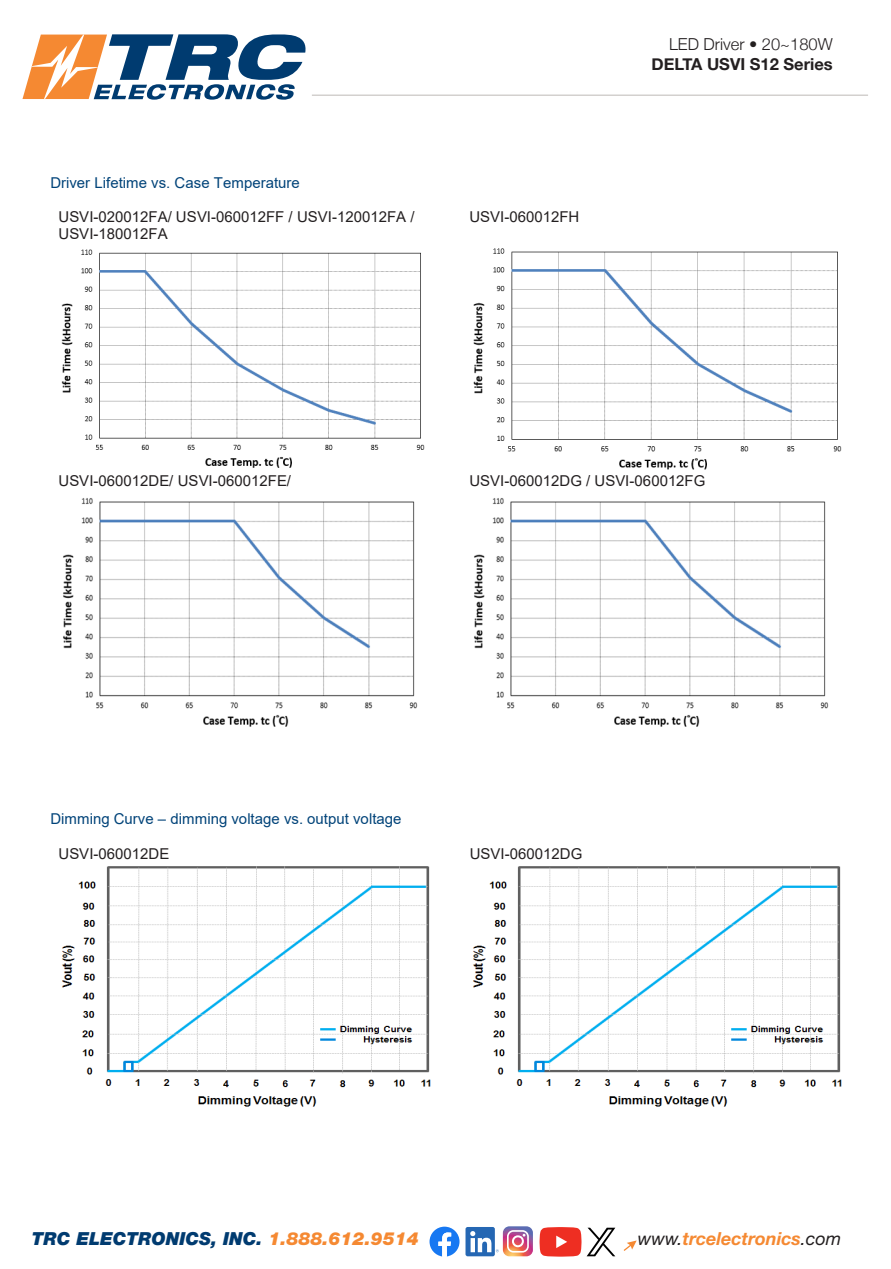
<style>
.page{position:relative;width:891px;height:1269px;background:#fff}
.page>*{position:absolute;margin:0;border:0;box-sizing:border-box;transform-origin:0 0}
.t1{font:italic 900 18px "Helvetica Neue LT Std";color:#003b70}
.t2{font:italic 700 18px "Helvetica Neue LT Std";color:#f58932}
.t3{font:700 16.5px "Helvetica Neue";color:#231f20}
.t4{font:300 16.5px "Helvetica Neue";color:#231f20}
.t5{font:15px/17.2px "Arial";color:#231f20}
.t6{font:15px "Arial";color:#004379}
.s1{color:#f58932}
.s2{font-weight:400;color:#231f20}
</style>
<div class="page">
<hr style="left:312px;top:94px;width:556px;height:2px;background:#d3d0ce">
<svg style="left:624px;top:1240px;width:13px;height:11px"></svg>
<svg style="left:22px;top:34px;width:284px;height:66px"></svg>
<svg style="left:430px;top:1227px;width:30px;height:30px"></svg>
<div style="left:466px;top:1227px;width:29px;height:29px;background:#2567b3;border-radius:2px"></div>
<svg style="left:470px;top:1226px;width:63px;height:30px"></svg>
<svg style="left:540px;top:1227px;width:75px;height:30px"></svg>
<img style="left:61px;top:249px;width:364px;height:219px">
<img style="left:473px;top:248px;width:369px;height:222px">
<img style="left:63px;top:498px;width:355px;height:229px">
<img style="left:474px;top:498px;width:355px;height:229px">
<img style="left:62px;top:866px;width:369px;height:241px">
<img style="left:473px;top:866px;width:369px;height:241px">
<p class="t6" style="left:50px;top:172px;width:251px">Driver Lifetime vs. Case Temperature</p>
<p class="t5" style="left:59px;top:208px;width:357px">USVI-020012FA/ USVI-060012FF / USVI-120012FA /<br>USVI-180012FA</p>
<p class="t5" style="left:469px;top:208px;width:111px">USVI-060012FH</p>
<p class="t4" style="left:669px;top:31px;width:165px">LED Driver • 20~180W</p>
<p class="t3" style="left:651px;top:51px;width:183px">DELTA USVI S12 Series</p>
<p class="t5" style="left:59px;top:472px;width:234px">USVI-060012DE/ USVI-060012FE/</p>
<p class="t5" style="left:469px;top:472px;width:237px">USVI-060012DG / USVI-060012FG</p>
<p class="t6" style="left:50px;top:808px;width:353px">Dimming Curve – dimming voltage vs. output voltage</p>
<p class="t5" style="left:59px;top:845px;width:112px">USVI-060012DE</p>
<p class="t5" style="left:470px;top:845px;width:114px">USVI-060012DG</p>
<p class="t1" style="left:32px;top:1227px;width:388px">TRC ELECTRONICS, INC. <span class="s1">1.888.612.9514</span></p>
<p class="t2" style="left:638px;top:1227px;width:205px"><span class="s2">www.</span>trcelectronics<span class="s2">.com</span></p>
</div>
